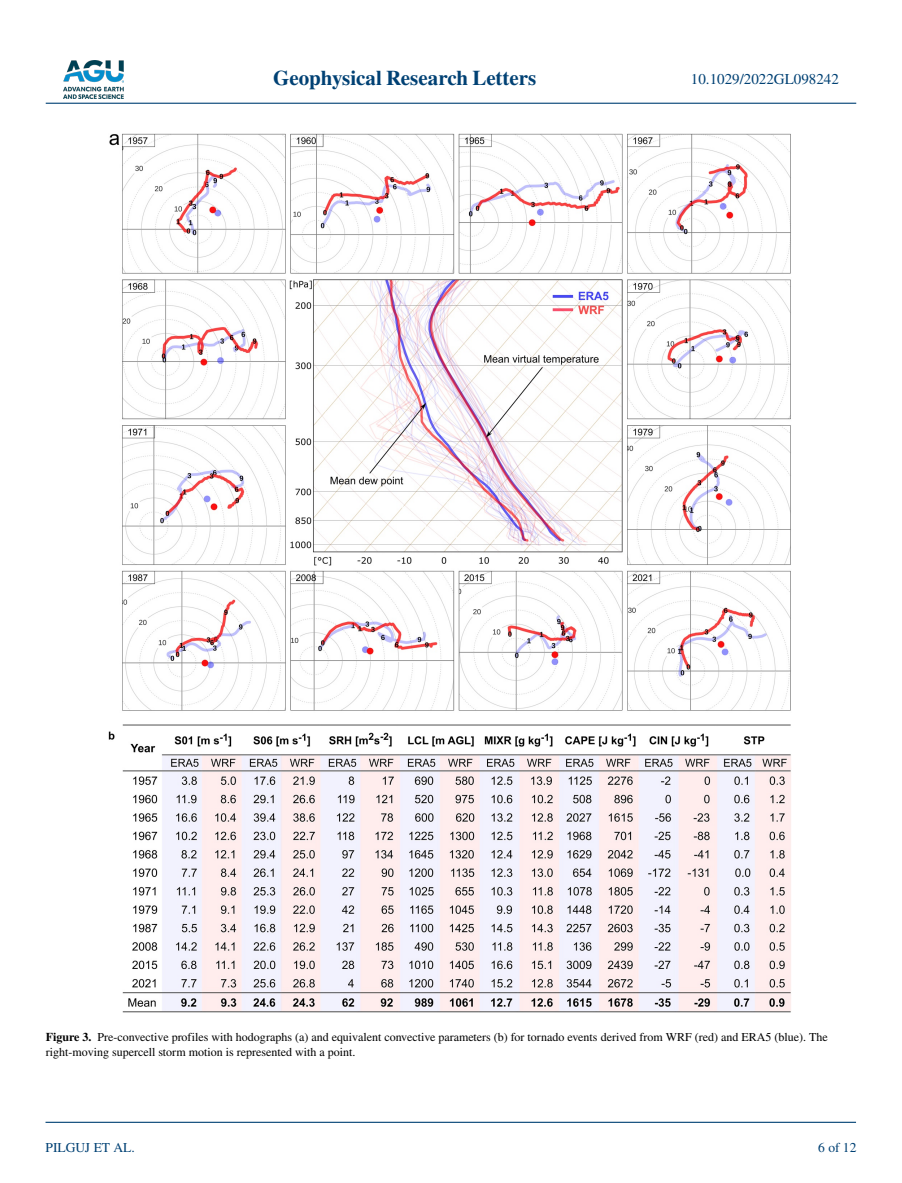
<style>
.page{position:relative;width:902px;height:1183px;background:#fff}
.page>*{position:absolute;margin:0;border:0;box-sizing:border-box;transform-origin:0 0}
.t1{font:700 21px "STIX";color:#004174}
.t2{font:15px "STIX";color:#004174}
.t3{font:13.5px "STIX";color:#004174}
.t4{font:12px/15px "STIX";color:#000}
.s1{font-weight:700}
</style>
<div class="page">
<img style="left:63px;top:60px;width:60px;height:39px">
<hr style="left:46px;top:103px;width:810px;height:1px;background:#004174">
<hr style="left:45px;top:1121px;width:810px;height:1px;background:#004174">
<img style="left:109px;top:134px;width:682px;height:878px">
<h1 class="t1" style="left:273px;top:66px;width:265px">Geophysical Research Letters</h1>
<p class="t2" style="left:691px;top:69px;width:149px">10.1029/2022GL098242</p>
<p class="t4" style="left:46px;top:1030px;width:783px"><span class="s1">Figure 3.</span> Pre-convective profiles with hodographs (a) and equivalent convective parameters (b) for tornado events derived from WRF (red) and ERA5 (blue). The right-moving supercell storm motion is represented with a point.</p>
<p class="t3" style="left:45px;top:1138px;width:91px">PILGUJ ET AL.</p>
<p class="t3" style="left:818px;top:1138px;width:40px">6 of 12</p>
</div>
